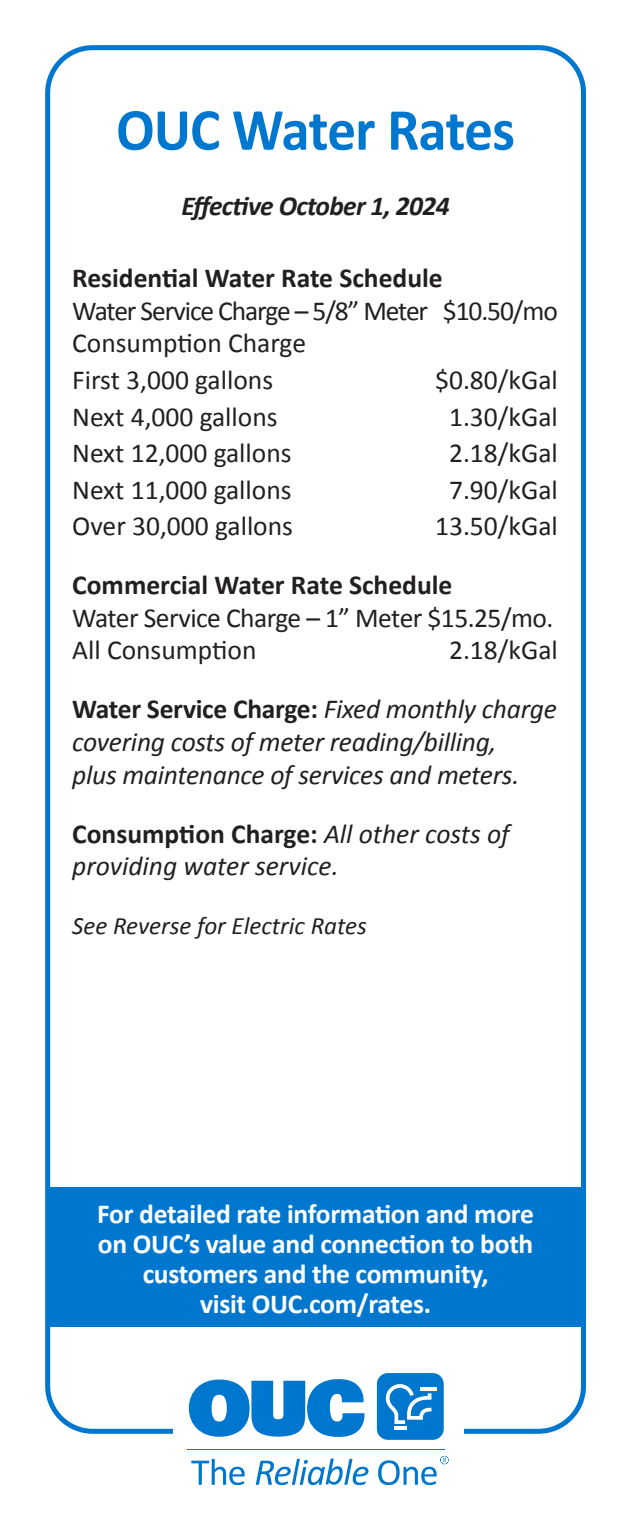
<style>
.page{position:relative;width:631px;height:1531px;background:#fff}
.page>*{position:absolute;margin:0;border:0;box-sizing:border-box;transform-origin:0 0}
.t1{font:700 60px "Calibri";letter-spacing:-.02em;color:#0077ce;scale:.95 1}
.t2{font:27.5px "Calibri";color:#231f20}
.t3{font:italic 27.5px/32.5px "Calibri";letter-spacing:-.01em;color:#231f20}
.t4{font:700 27.5px/30px "Calibri";letter-spacing:-.01em;color:#fff;text-align:center}
.t5{font:700 27.5px/59px "Calibri";color:#231f20;text-align:right}
.t6{font:27.5px/32.5px "Calibri";letter-spacing:-.04em;color:#231f20}
.t7{font:27.5px/32.5px "Calibri";letter-spacing:-.02em;color:#231f20}
.t8{font:italic 700 27.5px "Calibri";letter-spacing:-.025em;color:#231f20}
.t9{font:italic 25px "Calibri";color:#231f20}
.s1{font-weight:400}
.s2{font-weight:400;font-style:italic}
.s3{font-weight:700;font-style:normal}
</style>
<div class="page">
<div style="left:45px;top:45px;width:540px;height:1388px;border:5px solid #0077ce;border-radius:45px"></div>
<div style="left:173px;top:1358px;width:290px;height:139px;background:#fff"></div>
<svg style="left:189px;top:1379px;width:175px;height:58px"></svg>
<div style="left:376px;top:1372px;width:67px;height:67px;background:#0077ce;border-radius:11px"></div>
<svg style="left:385px;top:1384px;width:46px;height:39px"></svg>
<svg style="left:394px;top:1426px;width:12px;height:3px"></svg>
<hr style="left:419px;top:1387px;width:17px;height:3px;background:#fff">
<hr style="left:187px;top:1448px;width:257px;height:1px;background:#0077ce">
<svg style="left:191px;top:1455px;width:257px;height:29px"></svg>
<div style="left:47px;top:1187px;width:537px;height:139px;background:#0077ce"></div>
<h1 class="t1" style="left:116px;top:87px;width:421px">OUC Water Rates</h1>
<p class="t8" style="left:181px;top:186px;width:269px">Effective October 1, 2024</p>
<p class="t5" style="left:72px;top:248px;width:371px">Residential Water Rate Schedule</p>
<p class="t6" style="left:72px;top:294px;width:486px">Water Service Charge – 5/8” Meter $10.50/mo<br>Consumption Charge</p>
<p class="t2" style="left:72px;top:361px;width:202px">First 3,000 gallons</p>
<p class="t2" style="left:434px;top:361px;width:124px">$0.80/kGal</p>
<p class="t2" style="left:72px;top:397px;width:207px">Next 4,000 gallons</p>
<p class="t2" style="left:448px;top:397px;width:110px">1.30/kGal</p>
<p class="t2" style="left:72px;top:434px;width:221px">Next 12,000 gallons</p>
<p class="t2" style="left:448px;top:434px;width:110px">2.18/kGal</p>
<p class="t2" style="left:72px;top:470px;width:221px">Next 11,000 gallons</p>
<p class="t2" style="left:448px;top:470px;width:110px">7.90/kGal</p>
<p class="t2" style="left:72px;top:507px;width:222px">Over 30,000 gallons</p>
<p class="t2" style="left:434px;top:507px;width:124px">13.50/kGal</p>
<p class="t5" style="left:72px;top:555px;width:381px">Commercial Water Rate Schedule</p>
<p class="t7" style="left:72px;top:600px;width:482px">Water Service Charge – 1” Meter $15.25/mo.<br>All Consumption</p>
<p class="t5" style="left:72px;top:620px;width:486px"><span class="s1">2.18/kGal<br></span>Water Service Charge: <span class="s2">Fixed monthly charge</span></p>
<p class="t3" style="left:72px;top:724px;width:448px">covering costs of meter reading/billing, plus maintenance of services and meters.</p>
<p class="t3" style="left:72px;top:815px;width:438px"><span class="s3">Consumption Charge:</span> All other costs of providing water service.</p>
<p class="t9" style="left:72px;top:910px;width:296px">See Reverse for Electric Rates</p>
<p class="t4" style="left:97px;top:1197px;width:438px">For detailed rate information and more on OUC’s value and connection to both customers and the community,<br>visit OUC.com/rates.</p>
</div>
